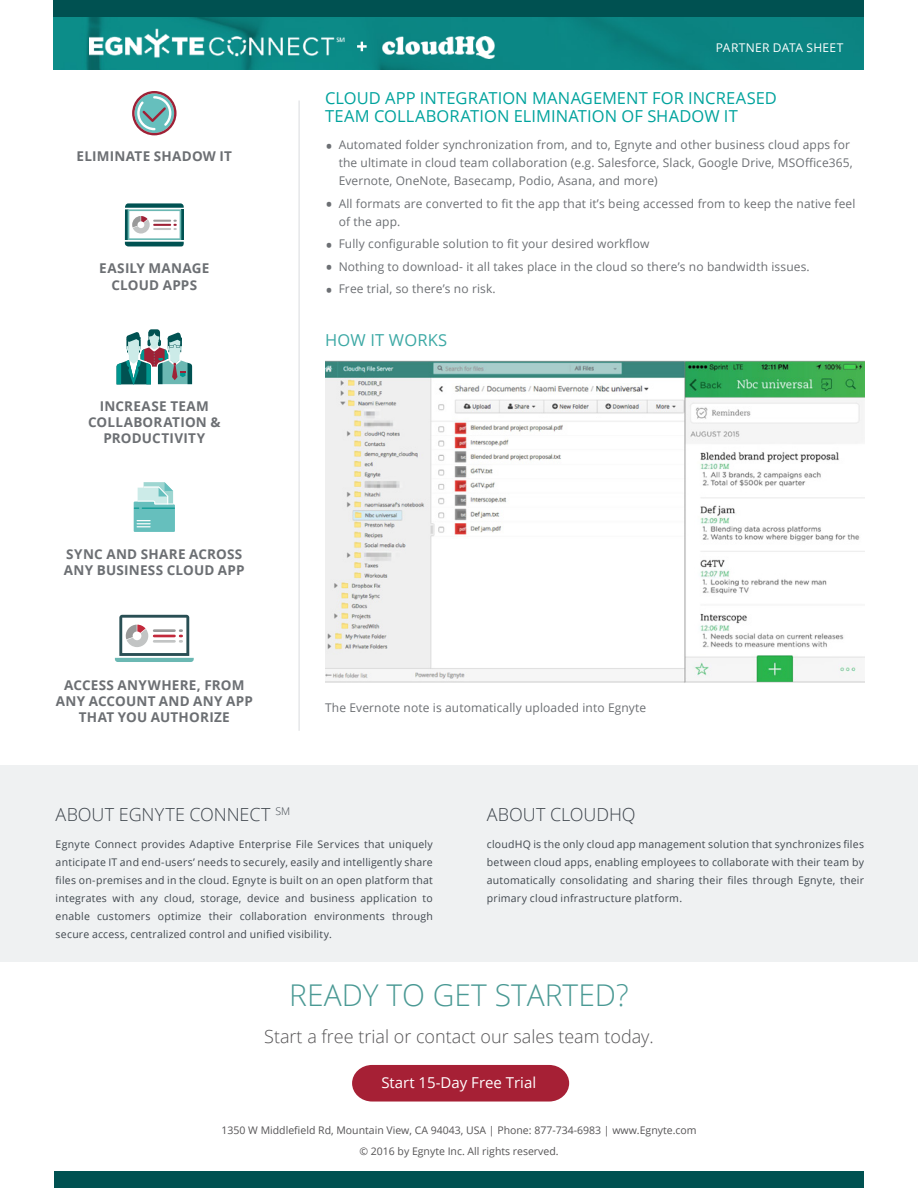
<style>
.page{position:relative;width:918px;height:1188px;background:#fff}
.page>*{position:absolute;margin:0;border:0;box-sizing:border-box;transform-origin:0 0}
.body_text{font:300 30px "Open Sans";color:#4a9994}
.body_text-2{font:300 18px "Open Sans";color:#555455}
.About_Headings{font:300 18px "Open Sans";letter-spacing:-.005em;color:#3f464d}
.Subheads{font:16.5px/18px "Open Sans";letter-spacing:.005em;color:#00a39d}
.Bullets_grey{font:16.5px "Open Sans";letter-spacing:.01em;color:#3da9a5}
.h1_teal{font:15px "Open Sans";color:#fff}
.Icon_titles{font:700 13.5px/16.2px "Open Sans";letter-spacing:.02em;color:#6c6f73;text-align:center}
.Bullets_grey-2{font:12px/18px "Open Sans";letter-spacing:.01em;color:#6c6f73}
.t1{font:12px "Open Sans";letter-spacing:.02em;color:#fff}
.About_Paragraph{font:10.5px/18px "Open Sans";letter-spacing:.02em;color:#3f464d;text-align:justify}
.body_text-3{font:10.5px/21px "Open Sans";color:#555455;text-align:center}
.s1{font-size:21px}
</style>
<div class="page">
<img style="left:54px;top:16px;width:810px;height:53px">
<div style="left:0;top:765px;width:918px;height:197px;background:#eff1f2"></div>
<img style="left:325px;top:361px;width:539px;height:322px">
<img style="left:383px;top:37px;width:111px;height:22px">
<div style="left:352px;top:1065px;width:217px;height:37px;background:#a62035"></div>
<div style="left:54px;top:0;width:810px;height:16px;background:#005151"></div>
<div style="left:54px;top:1172px;width:810px;height:16px;background:#005151"></div>
<svg style="left:357px;top:42px;width:10px;height:9px"></svg>
<img style="left:89px;top:29px;width:256px;height:29px">
<svg style="left:125px;top:203px;width:59px;height:43px"></svg>
<svg style="left:132px;top:91px;width:45px;height:44px"></svg>
<svg style="left:116px;top:329px;width:77px;height:56px"></svg>
<svg style="left:134px;top:482px;width:41px;height:50px;background:#91d1cf"></svg>
<svg style="left:115px;top:615px;width:79px;height:47px"></svg>
<hr style="left:298px;top:100px;width:2px;height:631px;background:#e6e7e9">
<p class="Icon_titles" style="left:77px;top:147px;width:157px">ELIMINATE SHADOW IT</p>
<p class="Icon_titles" style="left:99px;top:260px;width:112px">EASILY MANAGE<br>CLOUD APPS</p>
<p class="Icon_titles" style="left:88px;top:397px;width:134px">INCREASE TEAM<br>COLLABORATION &amp;<br>PRODUCTIVITY</p>
<p class="Icon_titles" style="left:64px;top:546px;width:182px;text-align:left">SYNC AND SHARE ACROSS<br>ANY BUSINESS CLOUD APP</p>
<p class="Icon_titles" style="left:56px;top:676px;width:199px">ACCESS ANYWHERE, FROM<br>ANY ACCOUNT AND ANY APP<br>THAT YOU AUTHORIZE</p>
<p class="t1" style="left:716px;top:40px;width:129px">PARTNER DATA SHEET</p>
<p class="Subheads" style="left:325px;top:89px;width:453px">CLOUD APP INTEGRATION MANAGEMENT FOR INCREASED<br>TEAM COLLABORATION ELIMINATION OF SHADOW IT</p>
<p class="Bullets_grey-2" style="left:339px;top:135px;width:516px;text-indent:-14px"><span class="s1">•</span> Automated folder synchronization from, and to, Egnyte and other business cloud apps for the ultimate in cloud team collaboration (e.g. Salesforce, Slack, Google Drive, MSOffice365,<br>Evernote, OneNote, Basecamp, Podio, Asana, and more)</p>
<p class="Bullets_grey-2" style="left:339px;top:194px;width:518px;text-indent:-14px"><span class="s1">•</span> All formats are converted to fit the app that it’s being accessed from to keep the native feel of the app.</p>
<p class="Bullets_grey-2" style="left:325px;top:234px;width:326px"><span class="s1">•</span> Fully configurable solution to fit your desired workflow</p>
<p class="Bullets_grey-2" style="left:325px;top:257px;width:486px"><span class="s1">•</span> Nothing to download- it all takes place in the cloud so there’s no bandwidth issues.</p>
<p class="Bullets_grey-2" style="left:325px;top:279px;width:172px"><span class="s1">•</span> Free trial, so there’s no risk.</p>
<p class="Bullets_grey" style="left:325px;top:328px;width:123px">HOW IT WORKS</p>
<p class="Bullets_grey-2" style="left:325px;top:698px;width:323px">The Evernote note is automatically uploaded into Egnyte</p>
<p class="About_Headings" style="left:56px;top:802px;width:236px">ABOUT EGNYTE CONNECT <sup>SM</sup></p>
<p class="About_Paragraph" style="left:56px;top:835px;width:379px">Egnyte Connect provides Adaptive Enterprise File Services that uniquely anticipate IT and end-users’ needs to securely, easily and intelligently share files on-premises and in the cloud. Egnyte is built on an open platform that integrates with any cloud, storage, device and business application to enable customers optimize their collaboration environments through secure access, centralized control and unified visibility.</p>
<p class="About_Headings" style="left:487px;top:802px;width:150px">ABOUT CLOUDHQ</p>
<p class="About_Paragraph" style="left:487px;top:835px;width:379px">cloudHQ is the only cloud app management solution that synchronizes files between cloud apps, enabling employees to collaborate with their team by automatically consolidating and sharing their files through Egnyte, their primary cloud infrastructure platform.</p>
<p class="body_text" style="left:289px;top:975px;width:341px">READY TO GET STARTED?</p>
<p class="body_text-2" style="left:264px;top:1024px;width:391px">Start a free trial or contact our sales team today.</p>
<p class="h1_teal" style="left:381px;top:1072px;width:156px">Start 15-Day Free Trial</p>
<p class="body_text-3" style="left:222px;top:1119px;width:477px">1350 W Middlefield Rd, Mountain View, CA 94043, USA | Phone: 877-734-6983 | www.Egnyte.com © 2016 by Egnyte Inc. All rights reserved.</p>
</div>
